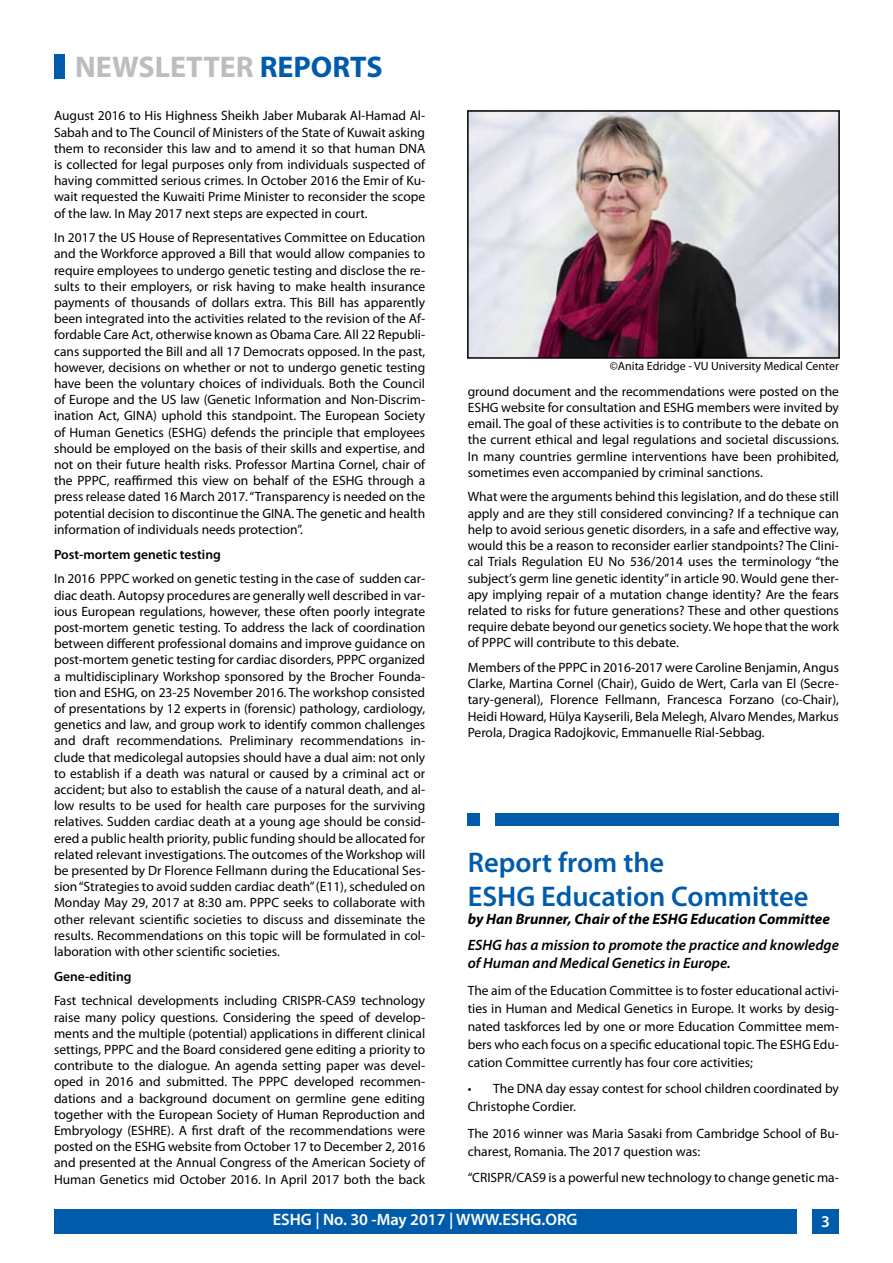
<style>
.page{position:relative;width:893px;height:1263px;background:#fff}
.page>*{position:absolute;margin:0;border:0;box-sizing:border-box;transform-origin:0 0}
.t1{font:700 30px "Myriad Pro";color:#bcbdc0}
.t2{font:600 28.5px/34.2px "Myriad Pro";color:#005cab}
.t3{font:600 16.5px "Myriad Pro";color:#fff}
.t4{font:italic 600 15px/18px "Myriad Pro";color:#000}
.t5{font:italic 700 15px "Myriad Pro";color:#000}
.t6{font:13.5px/16.2px "Myriad Pro";color:#000;text-align:justify}
.t7{font:600 13.5px "Myriad Pro";color:#000}
.t8{font:12px "Myriad Pro";color:#000}
.s1{color:#005cab}
</style>
<div class="page">
<div style="left:54px;top:1209px;width:742px;height:24px;background:#005cab"></div>
<div style="left:54px;top:54px;width:10px;height:25px;background:#005cab"></div>
<div style="left:812px;top:1209px;width:27px;height:24px;background:#005cab"></div>
<div style="left:468px;top:813px;width:371px;height:13px;background:#005cab"></div>
<div style="left:480px;top:808px;width:15px;height:21px;background:#fff"></div>
<img style="left:470px;top:113px;width:367px;height:243px">
<div style="left:467px;top:110px;width:373px;height:249px;border:2px solid #000"></div>
<h1 class="t1" style="left:75px;top:47px;width:309px">NEWSLETTER <span class="s1">REPORTS</span></h1>
<p class="t6" style="left:54px;top:107px;width:373px">August 2016 to His Highness Sheikh Jaber Mubarak Al-Hamad Al-Sabah and to The Council of Ministers of the State of Kuwait asking them to reconsider this law and to amend it so that human DNA is collected for legal purposes only from individuals suspected of having committed serious crimes. In October 2016 the Emir of Ku&shy;wait requested the Kuwaiti Prime Minister to reconsider the scope of the law. In May 2017 next steps are expected in court.</p>
<p class="t6" style="left:54px;top:229px;width:373px">In 2017 the US House of Representatives Committee on Education and the Workforce approved a Bill that would allow companies to require employees to undergo genetic testing and disclose the re&shy;sults to their employers, or risk having to make health insurance payments of thousands of dollars extra. This Bill has apparently been integrated into the activities related to the revision of the Af&shy;fordable Care Act, otherwise known as Obama Care. All 22 Republi&shy;cans supported the Bill and all 17 Democrats opposed. In the past, however, decisions on whether or not to undergo genetic testing have been the voluntary choices of individuals. Both the Council of Europe and the US law (Genetic Information and Non-Discrim&shy;ination Act, GINA) uphold this standpoint. The European Society of Human Genetics (ESHG) defends the principle that employees should be employed on the basis of their skills and expertise, and not on their future health risks. Professor Martina Cornel, chair of the PPPC, reaffirmed this view on behalf of the ESHG through a press release dated 16 March 2017. “Transparency is needed on the potential decision to discontinue the GINA. The genetic and health information of individuals needs protection”.</p>
<p class="t7" style="left:54px;top:545px;width:168px">Post-mortem genetic testing</p>
<p class="t6" style="left:54px;top:570px;width:373px">In 2016 PPPC worked on genetic testing in the case of sudden car&shy;diac death. Autopsy procedures are generally well described in var&shy;ious European regulations, however, these often poorly integrate post-mortem genetic testing. To address the lack of coordination between different professional domains and improve guidance on post-mortem genetic testing for cardiac disorders, PPPC organized a multidisciplinary Workshop sponsored by the Brocher Founda&shy;tion and ESHG, on 23-25 November 2016. The workshop consisted of presentations by 12 experts in (forensic) pathology, cardiology, genetics and law, and group work to identify common challenges and draft recommendations. Preliminary recommendations in&shy;clude that medicolegal autopsies should have a dual aim: not only to establish if a death was natural or caused by a criminal act or accident; but also to establish the cause of a natural death, and al&shy;low results to be used for health care purposes for the surviving relatives. Sudden cardiac death at a young age should be consid&shy;ered a public health priority, public funding should be allocated for related relevant investigations. The outcomes of the Workshop will be presented by Dr Florence Fellmann during the Educational Ses&shy;sion “Strategies to avoid sudden cardiac death” (E11), scheduled on Monday May 29, 2017 at 8:30 am. PPPC seeks to collaborate with other relevant scientific societies to discuss and disseminate the results. Recommendations on this topic will be formulated in col&shy;laboration with other scientific societies.</p>
<p class="t7" style="left:54px;top:967px;width:79px">Gene-editing</p>
<p class="t6" style="left:54px;top:992px;width:373px">Fast technical developments including CRISPR-CAS9 technology raise many policy questions. Considering the speed of develop&shy;ments and the multiple (potential) applications in different clinical settings, PPPC and the Board considered gene editing a priority to contribute to the dialogue. An agenda setting paper was devel&shy;oped in 2016 and submitted. The PPPC developed recommen&shy;dations and a background document on germline gene editing together with the European Society of Human Reproduction and Embryology (ESHRE). A first draft of the recommendations were posted on the ESHG website from October 17 to December 2, 2016 and presented at the Annual Congress of the American Society of Human Genetics mid October 2016. In April 2017 both the back</p>
<p class="t8" style="left:610px;top:359px;width:231px">©Anita Edridge - VU University Medical Center</p>
<p class="t6" style="left:468px;top:383px;width:373px">ground document and the recommendations were posted on the ESHG website for consultation and ESHG members were invited by email. The goal of these activities is to contribute to the debate on the current ethical and legal regulations and societal discussions.<br>In many countries germline interventions have been prohibited, sometimes even accompanied by criminal sanctions.</p>
<p class="t6" style="left:468px;top:489px;width:373px">What were the arguments behind this legislation, and do these still apply and are they still considered convincing? If a technique can help to avoid serious genetic disorders, in a safe and effective way, would this be a reason to reconsider earlier standpoints? The Clini&shy;cal Trials Regulation EU No 536/2014 uses the terminology “the subject’s germ line genetic identity” in article 90. Would gene ther&shy;apy implying repair of a mutation change identity? Are the fears related to risks for future generations? These and other questions require debate beyond our genetics society. We hope that the work of PPPC will contribute to this debate.</p>
<p class="t6" style="left:468px;top:659px;width:373px">Members of the PPPC in 2016-2017 were Caroline Benjamin, Angus Clarke, Martina Cornel (Chair), Guido de Wert, Carla van El (Secre&shy;tary-general), Florence Fellmann, Francesca Forzano (co-Chair), Heidi Howard, Hülya Kayserili, Bela Melegh, Alvaro Mendes, Markus Perola, Dragica Radojkovic, Emmanuelle Rial-Sebbag.</p>
<h2 class="t2" style="left:468px;top:844px;width:342px">Report from the<br>ESHG Education Committee</h2>
<p class="t5" style="left:468px;top:909px;width:364px">by Han Brunner, Chair of the ESHG Education Committee</p>
<p class="t4" style="left:468px;top:936px;width:373px">ESHG has a mission to promote the practice and knowledge of Human and Medical Genetics in Europe.</p>
<p class="t6" style="left:468px;top:981px;width:373px;line-height:18px">The aim of the Education Committee is to foster educational activi&shy;ties in Human and Medical Genetics in Europe. It works by desig&shy;nated taskforces led by one or more Education Committee mem&shy;bers who each focus on a specific educational topic. The ESHG Edu&shy;cation Committee currently has four core activities;</p>
<p class="t6" style="left:468px;top:1079px;width:373px;line-height:18px">• The DNA day essay contest for school children coordinated by<br>Christophe Cordier.</p>
<p class="t6" style="left:468px;top:1124px;width:373px;line-height:18px">The 2016 winner was Maria Sasaki from Cambridge School of Bu&shy;charest, Romania. The 2017 question was:</p>
<p class="t6" style="left:468px;top:1169px;width:373px">“CRISPR/CAS9 is a powerful new technology to change genetic ma-</p>
<p class="t3" style="left:273px;top:1209px;width:306px">ESHG | No. 30 -May 2017 | WWW.ESHG.ORG</p>
<p class="t3" style="left:821px;top:1211px;width:10px">3</p>
</div>
